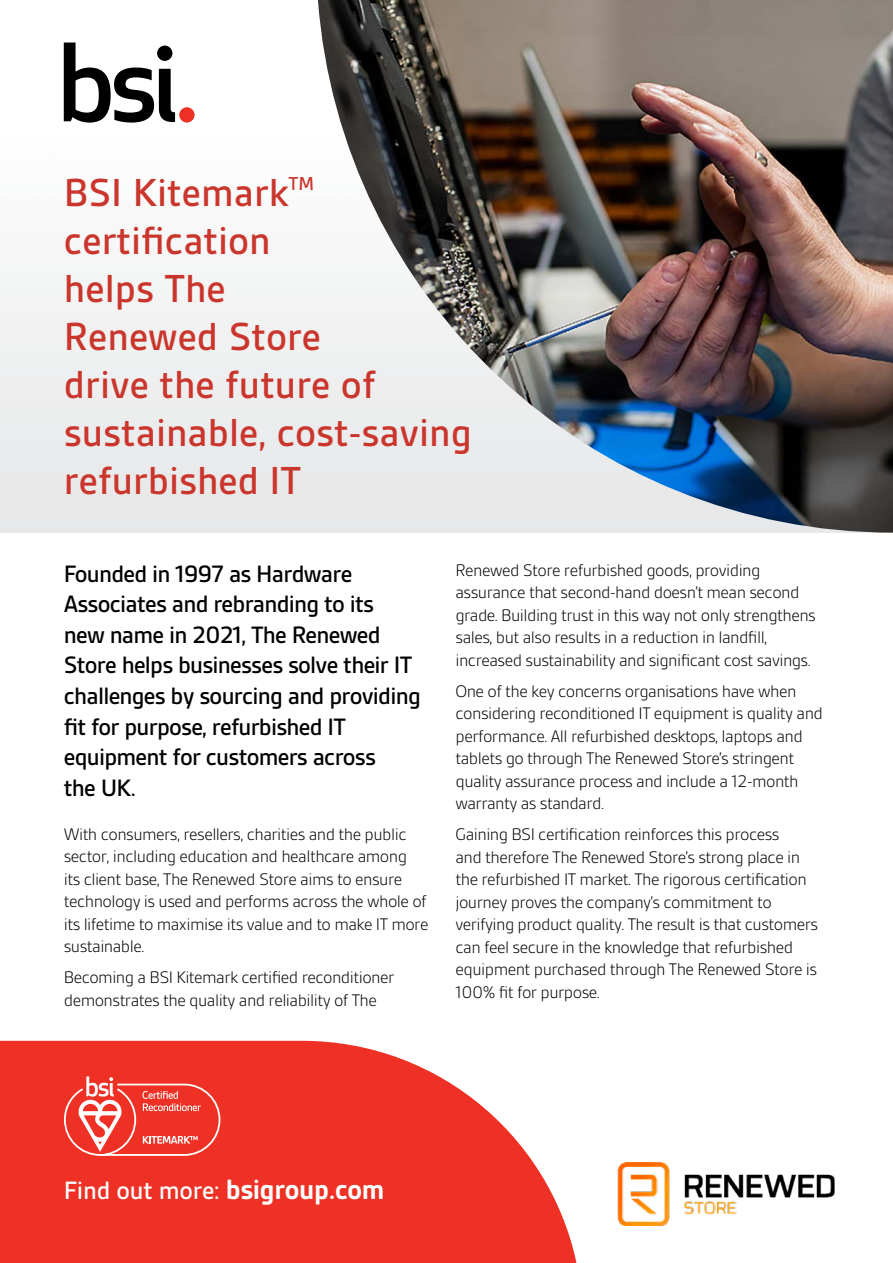
<style>
.page{position:relative;width:893px;height:1263px;background:#fff}
.page>*{position:absolute;margin:0;border:0;box-sizing:border-box;transform-origin:0 0}
.t1{font:500 42px/48px "BSI Gesta";color:#ca352c}
.t2{font:500 27px "BSI Gesta";letter-spacing:-.01em;color:#fff}
.t3{font:500 25.5px/30.6px "BSI Gesta";letter-spacing:-.03em;color:#000101}
.t4{font:300 18px/22.5px "BSI Gesta";letter-spacing:-.03em;color:#000}
.s1{font-weight:700;font-size:30px}
</style>
<div class="page">
<svg style="left:0;top:1041px;width:577px;height:222px;background:#f04c41"></svg>
<img style="left:318px;top:0;width:575px;height:533px">
<svg style="left:64px;top:43px;width:111px;height:80px"></svg>
<div style="left:179px;top:107px;width:16px;height:16px;background:#ee3124;border-radius:50%"></div>
<svg style="left:64px;top:1076px;width:156px;height:80px;background:#f1564c"></svg>
<img style="left:617px;top:1162px;width:218px;height:64px">
<h1 class="t1" style="left:64px;top:169px;width:409px">BSI Kitemark<sup>TM </sup>certification<br>helps The<br>Renewed Store<br>drive the future of sustainable, cost-saving refurbished IT</h1>
<h3 class="t3" style="left:64px;top:558px;width:358px">Founded in 1997 as Hardware<br>Associates and rebranding to its new name in 2021, The Renewed<br>Store helps businesses solve their IT challenges by sourcing and providing fit for purpose, refurbished IT equipment for customers across<br>the UK.</h3>
<p class="t4" style="left:64px;top:822px;width:366px">With consumers, resellers, charities and the public sector, including education and healthcare among<br>its client base, The Renewed Store aims to ensure technology is used and performs across the whole of its lifetime to maximise its value and to make IT more sustainable.</p>
<p class="t4" style="left:64px;top:966px;width:332px">Becoming a BSI Kitemark certified reconditioner demonstrates the quality and reliability of The</p>
<p class="t4" style="left:455px;top:559px;width:362px">Renewed Store refurbished goods, providing assurance that second-hand doesn’t mean second grade. Building trust in this way not only strengthens sales, but also results in a reduction in landfill, increased sustainability and significant cost savings.</p>
<p class="t4" style="left:455px;top:680px;width:369px">One of the key concerns organisations have when considering reconditioned IT equipment is quality and performance. All refurbished desktops, laptops and tablets go through The Renewed Store’s stringent quality assurance process and include a 12-month warranty as standard.</p>
<p class="t4" style="left:455px;top:823px;width:364px">Gaining BSI certification reinforces this process<br>and therefore The Renewed Store’s strong place in the refurbished IT market. The rigorous certification journey proves the company’s commitment to verifying product quality. The result is that customers can feel secure in the knowledge that refurbished equipment purchased through The Renewed Store is 100% fit for purpose.</p>
<h2 class="t2" style="left:64px;top:1176px;width:322px">Find out more: <span class="s1">bsigroup.com</span></h2>
</div>
